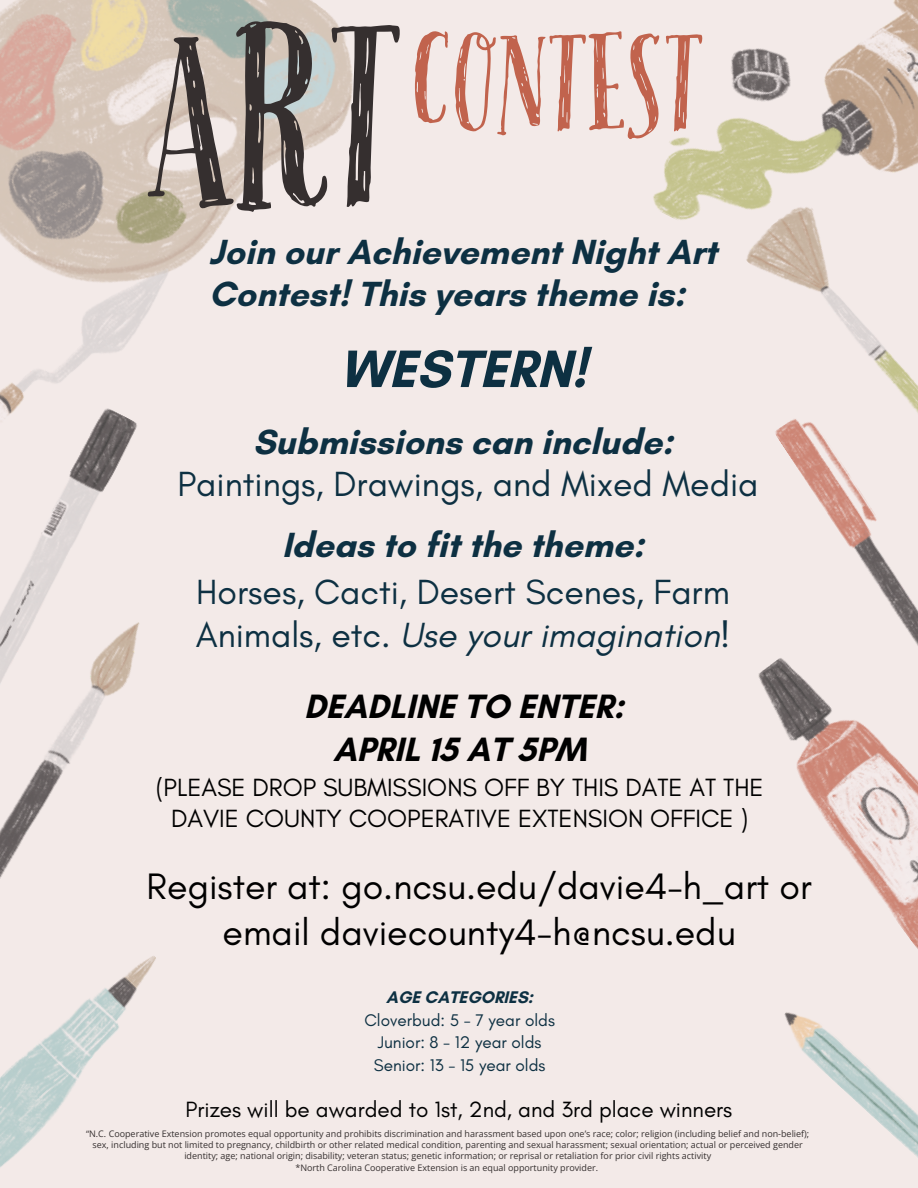
<style>
.page{position:relative;width:918px;height:1188px;background:#f3eae8}
.page>*{position:absolute;margin:0;border:0;box-sizing:border-box;transform-origin:0 0}
.t1{font:214.8px "Pacific Northwest Rough Letters";color:#352f2f}
.t2{font:114.45px "Pacific Northwest Rough Letters";color:#c1634d}
.t3{font:700 53.55px "Glacial Indifference";color:#0d3042}
.t4{font:37.5px/46.2px "Glacial Indifference";color:#000;text-align:center}
.t5{font:35.55px/42.8px "Glacial Indifference";color:#0d3042}
.t6{font:700 35.55px/41.7px "Glacial Indifference";color:#0d3042}
.t7{font:700 34.35px/42.8px "Glacial Indifference";color:#000;text-align:center}
.t8{font:25.35px/30.3px "Glacial Indifference";color:#000;text-align:center}
.t9{font:22.5px "Glacial Indifference";color:#000}
.t10{font:17.25px/22.5px "Glacial Indifference";color:#0d3042;text-align:center}
.t11{font:700 17.25px "Glacial Indifference";color:#0d3042}
.t12{font:9px/11.2px "Open Sans";color:#352f2f;text-align:center}
.s1{font-style:italic}
</style>
<div class="page">
<img style="left:848px;top:328px;width:70px;height:82px">
<img style="left:653px;top:0;width:265px;height:328px">
<img style="left:0;top:0;width:353px;height:263px">
<img style="left:0;top:227px;width:185px;height:179px">
<img style="left:758px;top:658px;width:160px;height:291px">
<img style="left:0;top:956px;width:156px;height:212px">
<img style="left:784px;top:1012px;width:134px;height:146px">
<img style="left:0;top:689px;width:120px;height:190px">
<img style="left:775px;top:410px;width:143px;height:236px">
<img style="left:0;top:406px;width:140px;height:283px">
<h1 class="t1" style="left:157px;top:-18px;width:253px">ART</h1>
<h2 class="t2" style="left:415px;top:12px;width:294px">CONTEST</h2>
<h3 class="t6" style="left:209px;top:231px;width:509px">Join our Achievement Night Art<br>Contest! This years theme is:</h3>
<h3 class="t3" style="left:340px;top:336px;width:248px">WESTERN!</h3>
<h3 class="t6" style="left:253px;top:421px;width:421px">Submissions can include:</h3>
<h3 class="t5" style="left:177px;top:462px;width:583px">Paintings, Drawings, and Mixed Media</h3>
<h3 class="t6" style="left:282px;top:523px;width:364px">Ideas to fit the theme:</h3>
<h3 class="t5" style="left:196px;top:570px;width:536px">Horses, Cacti, Desert Scenes, Farm<br>Animals, etc. <span class="s1">Use your imagination!</span></h3>
<h3 class="t7" style="left:304px;top:685px;width:321px">DEADLINE TO ENTER:<br>APRIL 15 AT 5PM</h3>
<h3 class="t8" style="left:156px;top:772px;width:609px">(PLEASE DROP SUBMISSIONS OFF BY THIS DATE AT THE<br>DAVIE COUNTY COOPERATIVE EXTENSION OFFICE )</h3>
<h3 class="t4" style="left:147px;top:862px;width:667px">Register at: go.ncsu.edu/davie4-h_art or email daviecounty4-h@ncsu.edu</h3>
<h3 class="t11" style="left:386px;top:987px;width:148px">AGE CATEGORIES:</h3>
<h3 class="t10" style="left:364px;top:1008px;width:192px">Cloverbud: 5 - 7 year olds<br>Junior: 8 - 12 year olds<br>Senior: 13 - 15 year olds</h3>
<h3 class="t9" style="left:186px;top:1096px;width:548px">Prizes will be awarded to 1st, 2nd, and 3rd place winners</h3>
<p class="t12" style="left:86px;top:1128px;width:725px">“N.C. Cooperative Extension promotes equal opportunity and prohibits discrimination and harassment based upon one’s race; color; religion (including belief and non-belief); sex, including but not limited to pregnancy, childbirth or other related medical condition, parenting and sexual harassment; sexual orientation; actual or perceived gender identity; age; national origin; disability; veteran status; genetic information; or reprisal or retaliation for prior civil rights activity<br>*North Carolina Cooperative Extension is an equal opportunity provider.</p>
</div>
